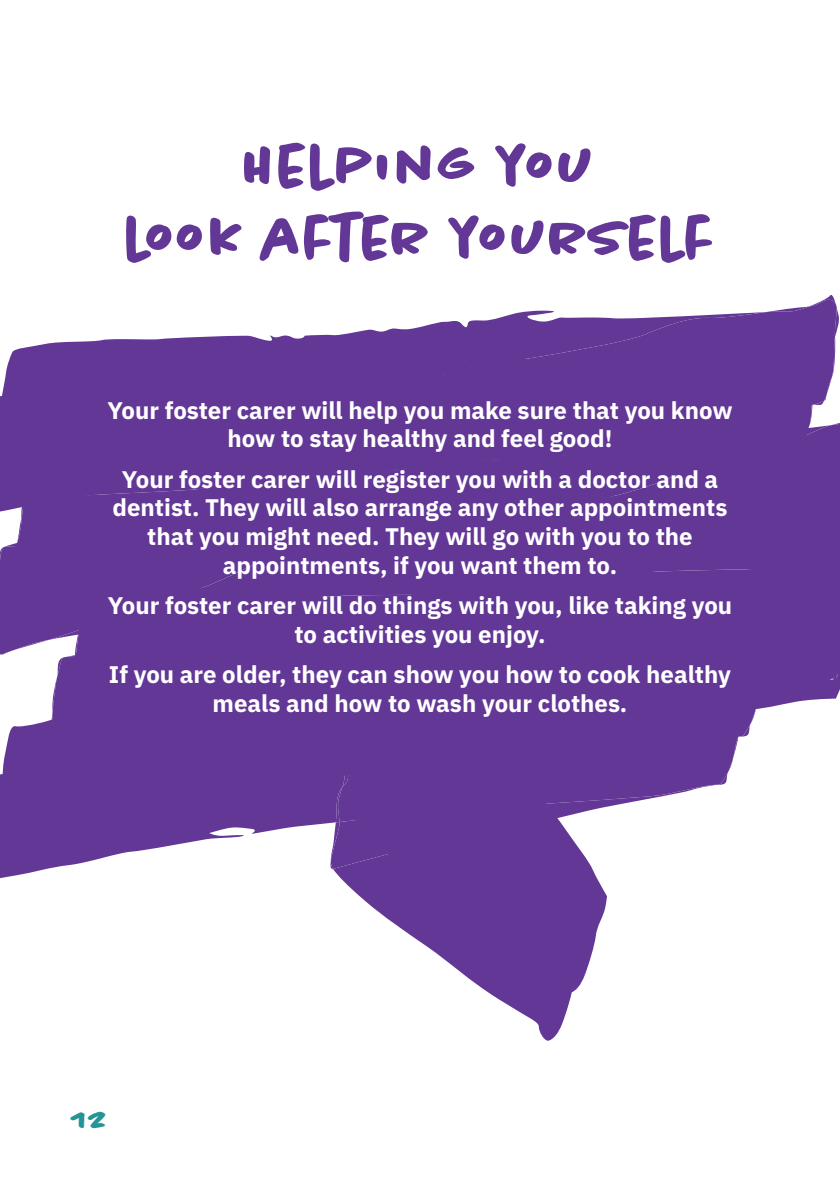
<style>
.page{position:relative;width:840px;height:1191px;background:#fff}
.page>*{position:absolute;margin:0;border:0;box-sizing:border-box;transform-origin:0 0}
.t1{font:700 60px "Chantal";color:#633796}
.t2{font:700 32px "Chantal";color:#249496}
.t3{font:700 24px/28.8px "IBM Plex Sans";color:#fff;text-align:center}
</style>
<div class="page">
<svg style="left:0;top:499px;width:47px;height:155px;fill:#633796"></svg>
<svg style="left:52px;top:606px;width:17px;height:29px"></svg>
<svg style="left:0;top:831px;width:46px;height:48px;background:#734ca1"></svg>
<svg style="left:333px;top:869px;width:239px;height:171px"></svg>
<svg style="left:0;top:295px;width:839px;height:170px;fill:#633796"></svg>
<svg style="left:227px;top:300px;width:609px;height:116px;fill:#633796"></svg>
<div style="left:12px;top:450px;width:57px;height:156px;background:#633796"></div>
<div style="left:69px;top:416px;width:770px;height:290px;background:#633796"></div>
<div style="left:448px;top:416px;width:391px;height:124px;background:#633796"></div>
<div style="left:74px;top:549px;width:765px;height:145px;background:#633796"></div>
<div style="left:72px;top:587px;width:510px;height:51px;background:#633796"></div>
<svg style="left:0;top:721px;width:46px;height:110px;background:#724aa0"></svg>
<svg style="left:355px;top:869px;width:251px;height:123px;fill:#633796"></svg>
<svg style="left:46px;top:638px;width:729px;height:231px"></svg>
<p class="t1" style="left:243px;top:129px;width:354px">Helping you</p>
<p class="t1" style="left:125px;top:201px;width:592px">look after yourself</p>
<p class="t3" style="left:107px;top:394px;width:626px">Your foster carer will help you make sure that you know how to stay healthy and feel good!</p>
<p class="t3" style="left:112px;top:462px;width:616px">Your foster carer will register you with a doctor and a dentist. They will also arrange any other appointments that you might need. They will go with you to the appointments, if you want them to.</p>
<p class="t3" style="left:108px;top:589px;width:625px">Your foster carer will do things with you, like taking you to activities you enjoy.</p>
<p class="t3" style="left:109px;top:658px;width:623px">If you are older, they can show you how to cook healthy meals and how to wash your clothes.</p>
<p class="t2" style="left:72px;top:1101px;width:38px">12</p>
</div>
